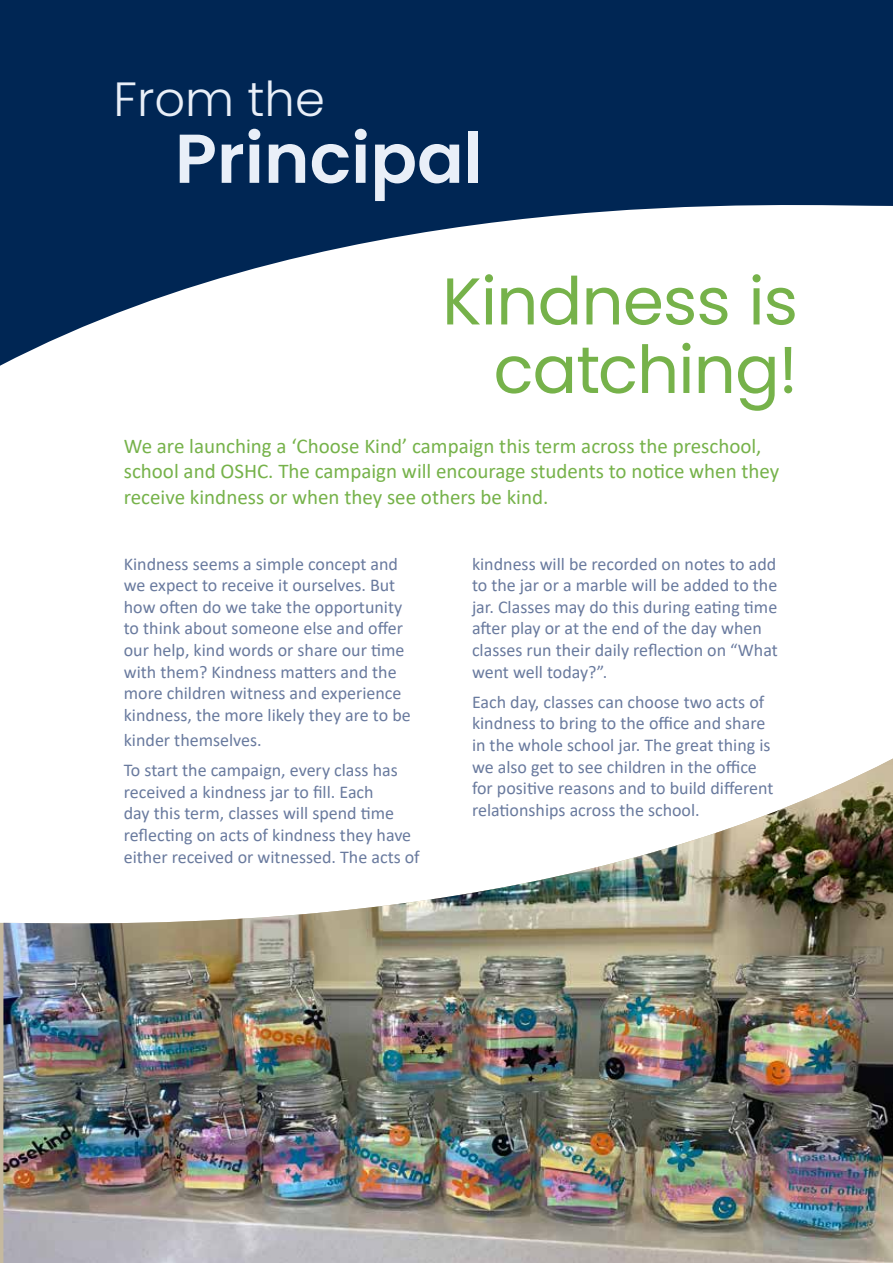
<style>
.page{position:relative;width:893px;height:1263px;background:#fff}
.page>*{position:absolute;margin:0;border:0;box-sizing:border-box;transform-origin:0 0}
.t1{font:600 69px "Poppins";color:#e9eff8}
.t2{font:66px/68.6px "Poppins";letter-spacing:-.015em;color:#76b24a;text-align:right}
.t3{font:300 48px "Poppins";color:#e9eff8}
.t4{font:21px/25.2px "Calibri";color:#76b24a}
.t5{font:18px/21.6px "Calibri";color:#697a9e}
</style>
<div class="page">
<svg style="left:0;top:0;width:893px;height:366px;fill:#002654"></svg>
<img style="left:3px;top:758px;width:890px;height:505px">
<h3 class="t3" style="left:113px;top:71px;width:213px">From the</h3>
<h1 class="t1" style="left:175px;top:119px;width:310px">Principal</h1>
<h2 class="t2" style="left:442px;top:267px;width:357px">Kindness is catching!</h2>
<p class="t4" style="left:124px;top:433px;width:657px">We are launching a ‘Choose Kind’ campaign this term across the preschool, school and OSHC. The campaign will encourage students to notice when they receive kindness or when they see others be kind.</p>
<p class="t5" style="left:124px;top:552px;width:288px">Kindness seems a simple concept and we expect to receive it ourselves. But how often do we take the opportunity to think about someone else and offer our help, kind words or share our time with them? Kindness matters and the more children witness and experience kindness, the more likely they are to be</p>
<p class="t5" style="left:124px;top:724px;width:276px;line-height:30.2px">kinder themselves.<br>To start the campaign, every class has</p>
<p class="t5" style="left:124px;top:780px;width:297px">received a kindness jar to fill. Each<br>day this term, classes will spend time reflecting on acts of kindness they have either received or witnessed. The acts of</p>
<p class="t5" style="left:472px;top:552px;width:307px">kindness will be recorded on notes to add to the jar or a marble will be added to the jar. Classes may do this during eating time after play or at the end of the day when classes run their daily reflection on “What went well today?”.</p>
<p class="t5" style="left:472px;top:690px;width:303px">Each day, classes can choose two acts of kindness to bring to the office and share in the whole school jar. The great thing is we also get to see children in the office for positive reasons and to build different relationships across the school.</p>
</div>
